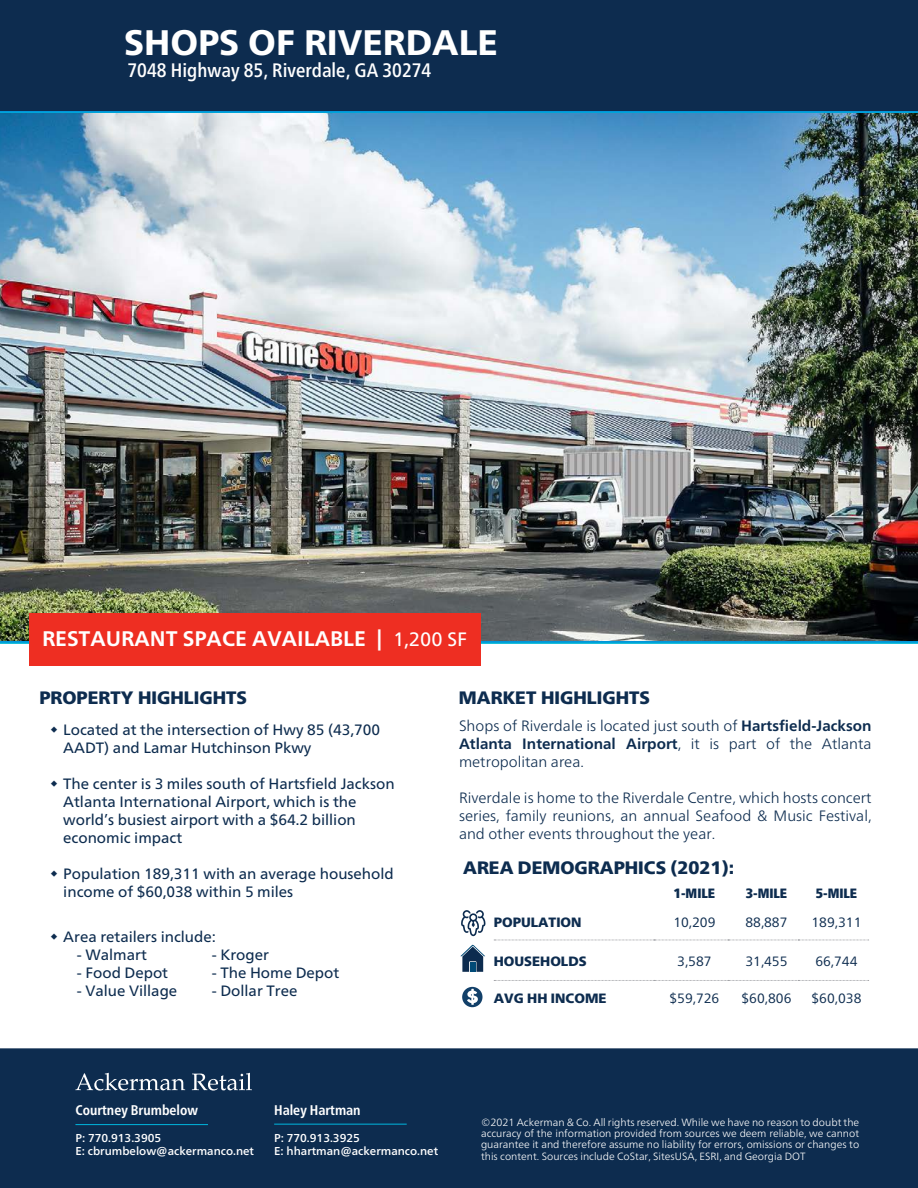
<style>
.page{position:relative;width:918px;height:1188px;background:#fff}
.page>*{position:absolute;margin:0;border:0;box-sizing:border-box;transform-origin:0 0}
.t1{font:800 35.4px "Frutiger Neue LT";color:#fff}
.t2{font:700 21.15px "Frutiger Neue LT";color:#fff}
.t3{font:500 condensed 19.5px "Frutiger Neue LT";color:#fff}
.t4{font:900 18px "Frutiger Neue LT";color:#0d2c4f}
.t5{font:15px/18px "Frutiger Neue LT";color:#0d2c4f}
.t6{font:300 15px/18px "Frutiger Neue LT";color:#0d2c4f;text-align:justify}
.t7{font:700 condensed 14.1px "Frutiger Neue LT";color:#fff}
.t8{font:13.5px "Frutiger Neue LT";color:#0d2c4f}
.t9{font:900 13.5px "Frutiger Neue LT";color:#0d2c4f}
.t10{font:900 condensed 13.5px "Frutiger Neue LT";color:#0d2c4f}
.t11{font:500 11.55px/13.8px "Frutiger Neue LT";color:#fff}
.t12{font:300 10.5px/11.2px "Frutiger Neue LT";color:#fff;text-align:justify}
.s1{font-weight:400;font-size:19.35px}
.s2{font-weight:700}
</style>
<div class="page">
<div style="left:0;top:1048px;width:918px;height:140px;background:#0d2c4f"></div>
<hr style="left:274px;top:1124px;width:133px;height:1px;background:#00b6de">
<hr style="left:75px;top:1124px;width:133px;height:1px;background:#00b6de">
<img style="left:0;top:113px;width:918px;height:529px">
<div style="left:0;top:0;width:918px;height:111px;background:#0d2c4f"></div>
<hr style="left:0;top:111px;width:918px;height:2px;background:#009cd8">
<svg style="left:460px;top:945px;width:25px;height:27px"></svg>
<div style="left:470px;top:963px;width:5px;height:9px;background:#004a77"></div>
<svg style="left:462px;top:986px;width:21px;height:22px"></svg>
<svg style="left:461px;top:910px;width:24px;height:26px"></svg>
<svg style="left:494px;top:940px;width:375px;height:1px"></svg>
<svg style="left:494px;top:980px;width:375px;height:1px"></svg>
<hr style="left:0;top:642px;width:918px;height:1px;background:#00a1d9">
<div style="left:29px;top:613px;width:452px;height:53px;background:#ee2e22"></div>
<svg style="left:75px;top:1073px;width:110px;height:18px"></svg>
<svg style="left:192px;top:1073px;width:60px;height:18px"></svg>
<h1 class="t1" style="left:124px;top:22px;width:375px">SHOPS OF RIVERDALE</h1>
<h3 class="t3" style="left:128px;top:59px;width:305px">7048 Highway 85, Riverdale, GA 30274</h3>
<h2 class="t2" style="left:42px;top:626px;width:427px">RESTAURANT SPACE AVAILABLE | <span class="s1">1,200 SF</span></h2>
<p class="t4" style="left:39px;top:687px;width:209px">PROPERTY HIGHLIGHTS</p>
<p class="t5" style="left:63px;top:721px;width:318px">Located at the intersection of Hwy 85 (43,700<br>AADT) and Lamar Hutchinson Pkwy</p>
<p class="t5" style="left:63px;top:775px;width:333px">The center is 3 miles south of Hartsfield Jackson Atlanta International Airport, which is the world’s busiest airport with a $64.2 billion economic impact</p>
<p class="t5" style="left:63px;top:865px;width:332px">Population 189,311 with an average household income of $60,038 within 5 miles</p>
<p class="t5" style="left:63px;top:928px;width:154px">Area retailers include:</p>
<p class="t5" style="left:77px;top:946px;width:72px">- Walmart</p>
<p class="t5" style="left:212px;top:946px;width:59px">- Kroger</p>
<p class="t5" style="left:77px;top:964px;width:93px">- Food Depot</p>
<p class="t5" style="left:212px;top:964px;width:129px">- The Home Depot</p>
<p class="t5" style="left:77px;top:982px;width:102px">- Value Village</p>
<p class="t5" style="left:212px;top:982px;width:87px">- Dollar Tree</p>
<p class="t4" style="left:459px;top:687px;width:193px">MARKET HIGHLIGHTS</p>
<p class="t6" style="left:459px;top:717px;width:414px">Shops of Riverdale is located just south of <span class="s2">Hartsfield-Jackson Atlanta International Airport</span>, it is part of the Atlanta metropolitan area.</p>
<p class="t6" style="left:459px;top:789px;width:414px">Riverdale is home to the Riverdale Centre, which hosts concert series, family reunions, an annual Seafood &amp; Music Festival, and other events throughout the year.</p>
<p class="t4" style="left:463px;top:857px;width:273px">AREA DEMOGRAPHICS (2021):</p>
<p class="t10" style="left:674px;top:885px;width:43px">1-MILE</p>
<p class="t10" style="left:746px;top:885px;width:43px">3-MILE</p>
<p class="t10" style="left:816px;top:885px;width:43px">5-MILE</p>
<p class="t9" style="left:494px;top:914px;width:89px">POPULATION</p>
<p class="t8" style="left:673px;top:914px;width:44px">10,209</p>
<p class="t8" style="left:745px;top:914px;width:44px">88,887</p>
<p class="t8" style="left:812px;top:914px;width:51px">189,311</p>
<p class="t9" style="left:494px;top:953px;width:94px">HOUSEHOLDS</p>
<p class="t8" style="left:677px;top:953px;width:36px">3,587</p>
<p class="t8" style="left:745px;top:953px;width:44px">31,455</p>
<p class="t8" style="left:815px;top:953px;width:44px">66,744</p>
<p class="t9" style="left:494px;top:991px;width:114px">AVG HH INCOME</p>
<p class="t8" style="left:669px;top:990px;width:51px">$59,726</p>
<p class="t8" style="left:742px;top:990px;width:51px">$60,806</p>
<p class="t8" style="left:812px;top:990px;width:51px">$60,038</p>
<p class="t7" style="left:75px;top:1102px;width:124px">Courtney Brumbelow</p>
<p class="t11" style="left:75px;top:1131px;width:180px">P: 770.913.3905<br>E: cbrumbelow@ackermanco.net</p>
<p class="t7" style="left:274px;top:1102px;width:88px">Haley Hartman</p>
<p class="t11" style="left:274px;top:1131px;width:165px">P: 770.913.3925<br>E: hhartman@ackermanco.net</p>
<p class="t12" style="left:481px;top:1117px;width:380px">©2021 Ackerman &amp; Co. All rights reserved. While we have no reason to doubt the accuracy of the information provided from sources we deem reliable, we cannot guarantee it and therefore assume no liability for errors, omissions or changes to this content. Sources include CoStar, SitesUSA, ESRI, and Georgia DOT</p>
</div>
